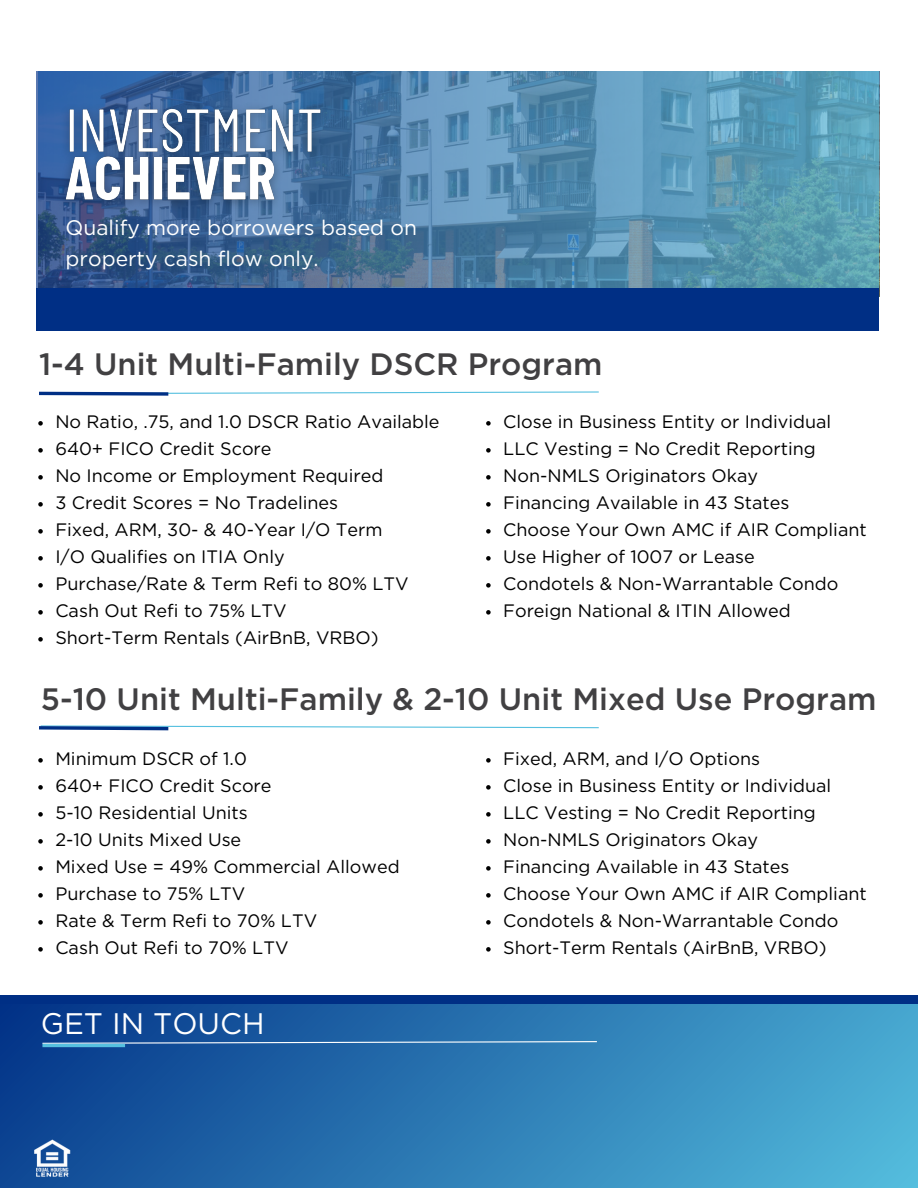
<style>
.page{position:relative;width:918px;height:1188px;background:#fff}
.page>*{position:absolute;margin:0;border:0;box-sizing:border-box;transform-origin:0 0}
.t1{font:500 30.9px "Gotham";color:#414042}
.t2{font:29.7px "Gotham";color:#fff}
.t3{font:21px/30.3px "Gotham";color:#fff}
.t4{font:18px "Gotham";color:#000}
</style>
<div class="page">
<svg style="left:37px;top:71px;width:842px;height:225px;background:#5086a9"></svg>
<div style="left:36px;top:288px;width:842px;height:43px;background:#002f85"></div>
<svg style="left:39px;top:391px;width:560px;height:5px"></svg>
<svg style="left:39px;top:725px;width:560px;height:6px"></svg>
<div style="left:0;top:996px;width:918px;height:192px;background:linear-gradient(to right,#073b8d,#4eb2d7)"></div>
<div style="left:0;top:996px;width:918px;height:8px;background:#002f85"></div>
<svg style="left:41px;top:1041px;width:557px;height:3px;background:#6f9ac4"></svg>
<hr style="left:42px;top:1044px;width:83px;height:3px;background:#56c0df">
<img style="left:25px;top:1138px;width:55px;height:40px">
<img style="left:54px;top:91px;width:282px;height:78px">
<img style="left:51px;top:139px;width:240px;height:79px">
<svg style="left:38px;top:421px;width:5px;height:5px"></svg>
<svg style="left:38px;top:448px;width:5px;height:5px"></svg>
<svg style="left:38px;top:475px;width:5px;height:5px"></svg>
<svg style="left:38px;top:502px;width:5px;height:5px"></svg>
<svg style="left:38px;top:529px;width:5px;height:5px"></svg>
<svg style="left:38px;top:556px;width:5px;height:5px"></svg>
<svg style="left:38px;top:583px;width:5px;height:5px"></svg>
<svg style="left:38px;top:610px;width:5px;height:5px"></svg>
<svg style="left:38px;top:637px;width:5px;height:5px"></svg>
<svg style="left:486px;top:421px;width:5px;height:5px"></svg>
<svg style="left:486px;top:448px;width:5px;height:5px"></svg>
<svg style="left:486px;top:475px;width:5px;height:5px"></svg>
<svg style="left:486px;top:502px;width:5px;height:5px"></svg>
<svg style="left:486px;top:529px;width:5px;height:5px"></svg>
<svg style="left:486px;top:556px;width:5px;height:5px"></svg>
<svg style="left:486px;top:583px;width:5px;height:5px"></svg>
<svg style="left:486px;top:610px;width:5px;height:5px"></svg>
<svg style="left:38px;top:758px;width:5px;height:5px"></svg>
<svg style="left:38px;top:785px;width:5px;height:5px"></svg>
<svg style="left:38px;top:812px;width:5px;height:5px"></svg>
<svg style="left:38px;top:839px;width:5px;height:5px"></svg>
<svg style="left:38px;top:866px;width:5px;height:5px"></svg>
<svg style="left:38px;top:893px;width:5px;height:5px"></svg>
<svg style="left:38px;top:920px;width:5px;height:5px"></svg>
<svg style="left:38px;top:947px;width:5px;height:5px"></svg>
<svg style="left:486px;top:758px;width:5px;height:5px"></svg>
<svg style="left:486px;top:785px;width:5px;height:5px"></svg>
<svg style="left:486px;top:812px;width:5px;height:5px"></svg>
<svg style="left:486px;top:839px;width:5px;height:5px"></svg>
<svg style="left:486px;top:866px;width:5px;height:5px"></svg>
<svg style="left:486px;top:893px;width:5px;height:5px"></svg>
<svg style="left:486px;top:920px;width:5px;height:5px"></svg>
<svg style="left:486px;top:947px;width:5px;height:5px"></svg>
<h4 class="t3" style="left:66px;top:214px;width:353px">Qualify more borrowers based on property cash flow only.</h4>
<p class="t1" style="left:39px;top:350px;width:565px">1-4 Unit Multi-Family DSCR Program</p>
<p class="t4" style="left:55px;top:413px;width:386px">No Ratio, .75, and 1.0 DSCR Ratio Available</p>
<p class="t4" style="left:55px;top:440px;width:218px">640+ FICO Credit Score</p>
<p class="t4" style="left:55px;top:467px;width:329px">No Income or Employment Required</p>
<p class="t4" style="left:55px;top:494px;width:284px">3 Credit Scores = No Tradelines</p>
<p class="t4" style="left:55px;top:521px;width:329px">Fixed, ARM, 30- &amp; 40-Year I/O Term</p>
<p class="t4" style="left:55px;top:548px;width:231px">I/O Qualifies on ITIA Only</p>
<p class="t4" style="left:55px;top:575px;width:355px">Purchase/Rate &amp; Term Refi to 80% LTV</p>
<p class="t4" style="left:55px;top:602px;width:233px">Cash Out Refi to 75% LTV</p>
<p class="t4" style="left:55px;top:629px;width:325px">Short-Term Rentals (AirBnB, VRBO)</p>
<p class="t4" style="left:503px;top:413px;width:330px">Close in Business Entity or Individual</p>
<p class="t4" style="left:503px;top:440px;width:314px">LLC Vesting = No Credit Reporting</p>
<p class="t4" style="left:503px;top:467px;width:256px">Non-NMLS Originators Okay</p>
<p class="t4" style="left:503px;top:494px;width:288px">Financing Available in 43 States</p>
<p class="t4" style="left:503px;top:521px;width:365px">Choose Your Own AMC if AIR Compliant</p>
<h4 class="t4" style="left:503px;top:548px;width:253px">Use Higher of 1007 or Lease</h4>
<p class="t4" style="left:503px;top:575px;width:337px">Condotels &amp; Non-Warrantable Condo</p>
<p class="t4" style="left:503px;top:602px;width:289px">Foreign National &amp; ITIN Allowed</p>
<p class="t1" style="left:41px;top:685px;width:837px">5-10 Unit Multi-Family &amp; 2-10 Unit Mixed Use Program</p>
<p class="t4" style="left:55px;top:750px;width:193px">Minimum DSCR of 1.0</p>
<p class="t4" style="left:55px;top:777px;width:218px">640+ FICO Credit Score</p>
<p class="t4" style="left:55px;top:804px;width:194px">5-10 Residential Units</p>
<p class="t4" style="left:55px;top:831px;width:187px">2-10 Units Mixed Use</p>
<p class="t4" style="left:55px;top:858px;width:346px">Mixed Use = 49% Commercial Allowed</p>
<p class="t4" style="left:55px;top:885px;width:191px">Purchase to 75% LTV</p>
<p class="t4" style="left:55px;top:912px;width:263px">Rate &amp; Term Refi to 70% LTV</p>
<p class="t4" style="left:55px;top:939px;width:235px">Cash Out Refi to 70% LTV</p>
<p class="t2" style="left:41px;top:1010px;width:225px">GET IN TOUCH</p>
<p class="t4" style="left:503px;top:750px;width:258px">Fixed, ARM, and I/O Options</p>
<p class="t4" style="left:503px;top:777px;width:330px">Close in Business Entity or Individual</p>
<p class="t4" style="left:503px;top:804px;width:314px">LLC Vesting = No Credit Reporting</p>
<p class="t4" style="left:503px;top:831px;width:256px">Non-NMLS Originators Okay</p>
<p class="t4" style="left:503px;top:858px;width:288px">Financing Available in 43 States</p>
<p class="t4" style="left:503px;top:885px;width:365px">Choose Your Own AMC if AIR Compliant</p>
<h3 class="t4" style="left:503px;top:912px;width:337px">Condotels &amp; Non-Warrantable Condo</h3>
<p class="t4" style="left:503px;top:939px;width:325px">Short-Term Rentals (AirBnB, VRBO)</p>
</div>
